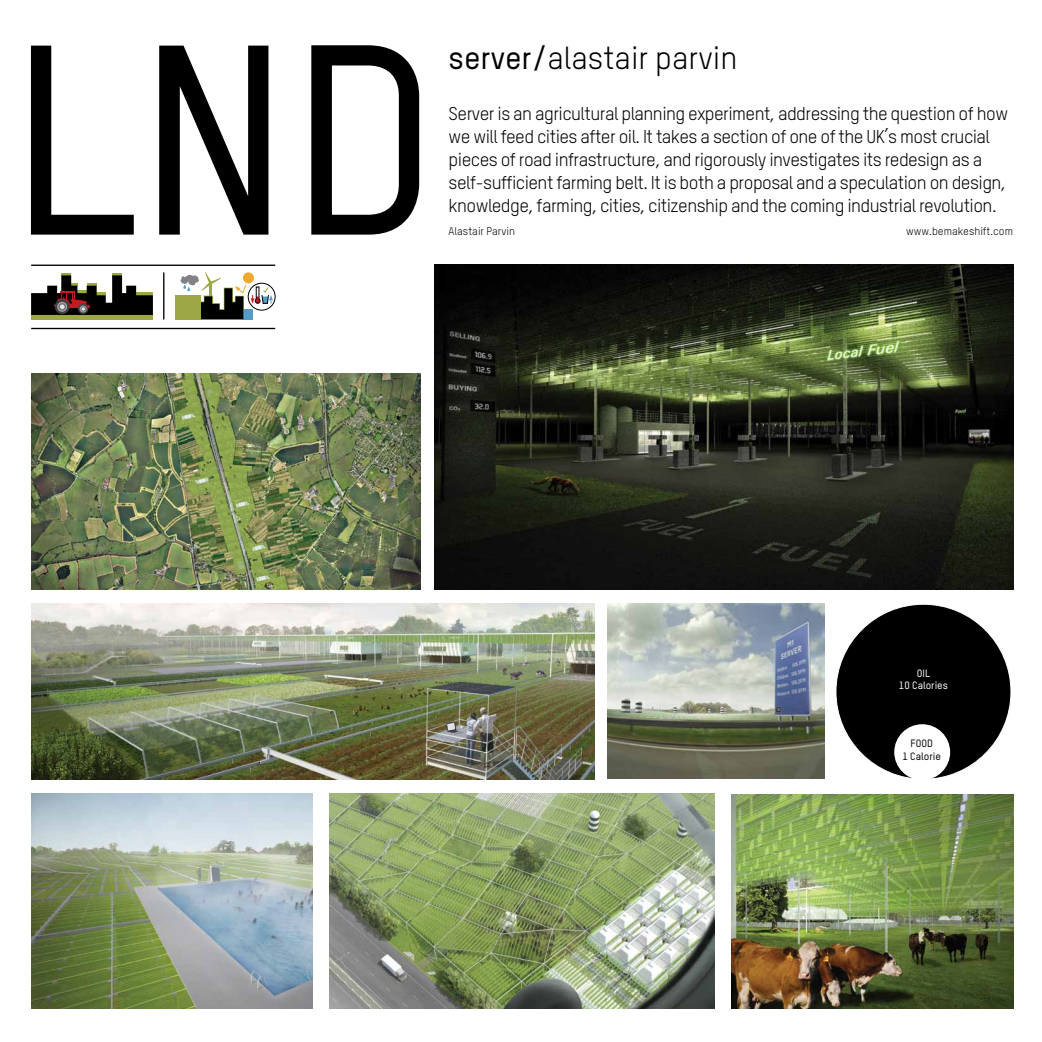
<style>
.page{position:relative;width:1042px;height:1042px;background:#fff}
.page>*{position:absolute;margin:0;border:0;box-sizing:border-box;transform-origin:0 0}
.t1{font:500 265.04px "TSTARPRO";color:#000}
.t2{font:31.41px "TSTARPRO";color:#000}
.t3{font:18.2px/23px "TSTARPRO";letter-spacing:-.03em;color:#000}
.t4{font:10.94px "TSTARPRO";color:#000}
.t5{font:500 10.41px/12.5px "TSTARPRO";color:#fff;text-align:center}
.t6{font:500 10.41px/12.5px "TSTARPRO";color:#000;text-align:center}
.s1{font-weight:500}
</style>
<div class="page">
<div style="left:836px;top:604px;width:175px;height:175px;background:#000;border-radius:50%"></div>
<div style="left:31px;top:315px;width:122px;height:5px;background:#9ca844"></div>
<svg style="left:31px;top:273px;width:122px;height:42px"></svg>
<div style="left:176px;top:295px;width:25px;height:24px;background:#9ca844"></div>
<div style="left:248px;top:283px;width:27px;height:27px;border:1px solid #000;border-radius:50%"></div>
<svg style="left:180px;top:272px;width:93px;height:47px"></svg>
<hr style="left:31px;top:265px;width:244px;height:1px;background:#000">
<hr style="left:31px;top:328px;width:244px;height:1px;background:#000">
<hr style="left:163px;top:272px;width:1px;height:47px;background:#000">
<img style="left:31px;top:374px;width:389px;height:215px">
<img style="left:329px;top:794px;width:386px;height:215px">
<img style="left:31px;top:604px;width:563px;height:175px">
<img style="left:434px;top:265px;width:579px;height:324px">
<img style="left:31px;top:794px;width:282px;height:214px">
<img style="left:608px;top:603px;width:216px;height:176px">
<img style="left:731px;top:794px;width:282px;height:214px">
<div style="left:894px;top:724px;width:56px;height:56px;background:#fff;border-radius:50%"></div>
<h1 class="t1" style="left:9px;top:-23px;width:430px">LND</h1>
<h2 class="t2" style="left:449px;top:39px;width:290px"><span class="s1">server/</span>alastair parvin</h2>
<p class="t3" style="left:449px;top:102px;width:561px">Server is an agricultural planning experiment, addressing the question of how we will feed cities after oil. It takes a section of one of the UK’s most crucial pieces of road infrastructure, and rigorously investigates its redesign as a self-sufficient farming belt. It is both a proposal and a speculation on design, knowledge, farming, cities, citizenship and the coming industrial revolution.</p>
<p class="t4" style="left:449px;top:224px;width:68px">Alastair Parvin</p>
<p class="t4" style="left:906px;top:224px;width:108px">www.bemakeshift.com</p>
<p class="t5" style="left:899px;top:667px;width:51px">OIL<br>10 Calories</p>
<p class="t6" style="left:902px;top:737px;width:40px">FOOD<br>1 Calorie</p>
</div>
